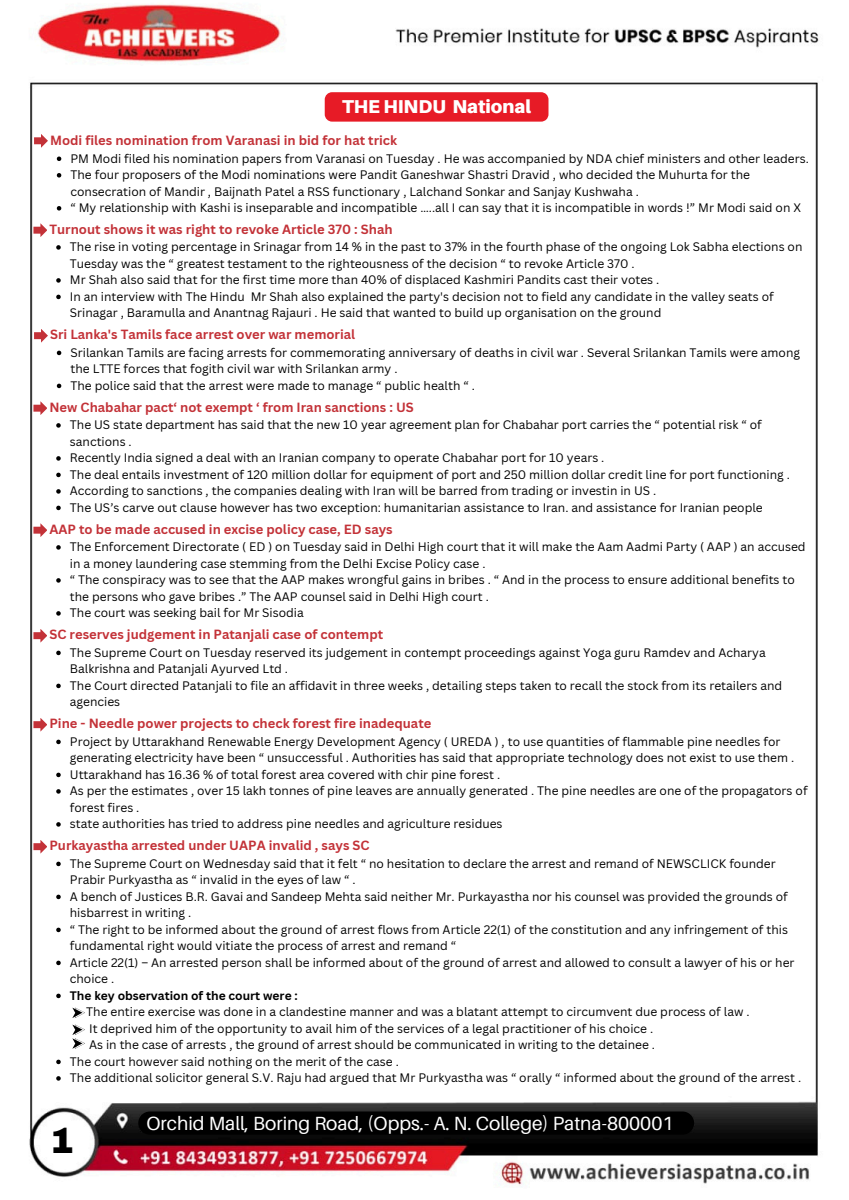
<style>
.page{position:relative;width:849px;height:1200px;background:#fff}
.page>*{position:absolute;margin:0;border:0;box-sizing:border-box;transform-origin:0 0}
.t1{font:900 36px "Archivo";color:#000}
.t2{font:19.1px "Aileron";color:#fff}
.t3{font:900 18.6px "Aileron";color:#fff}
.t4{font:700 13px "Canva Sans";color:#c33238}
.t5{font:12px/16.5px "Canva Sans";color:#000}
.t6{font:700 12px "Canva Sans";color:#000}
</style>
<div class="page">
<img style="left:29px;top:4px;width:790px;height:1183px">
<svg style="left:34px;top:134px;width:14px;height:14px"></svg>
<svg style="left:33px;top:223px;width:14px;height:14px"></svg>
<svg style="left:34px;top:329px;width:14px;height:14px"></svg>
<svg style="left:33px;top:401px;width:14px;height:14px"></svg>
<svg style="left:33px;top:523px;width:14px;height:14px"></svg>
<svg style="left:33px;top:629px;width:14px;height:14px"></svg>
<svg style="left:33px;top:718px;width:14px;height:14px"></svg>
<svg style="left:33px;top:840px;width:14px;height:14px"></svg>
<svg style="left:56px;top:862px;width:5px;height:4px"></svg>
<svg style="left:56px;top:895px;width:5px;height:4px"></svg>
<svg style="left:56px;top:928px;width:5px;height:4px"></svg>
<svg style="left:56px;top:961px;width:5px;height:4px"></svg>
<svg style="left:56px;top:994px;width:5px;height:4px"></svg>
<svg style="left:56px;top:1060px;width:5px;height:4px"></svg>
<svg style="left:56px;top:1076px;width:5px;height:5px"></svg>
<svg style="left:72px;top:1008px;width:13px;height:10px"></svg>
<svg style="left:57px;top:157px;width:4px;height:4px"></svg>
<svg style="left:57px;top:173px;width:4px;height:5px"></svg>
<svg style="left:57px;top:206px;width:4px;height:5px"></svg>
<svg style="left:56px;top:245px;width:5px;height:5px"></svg>
<svg style="left:56px;top:278px;width:5px;height:5px"></svg>
<svg style="left:56px;top:295px;width:5px;height:4px"></svg>
<svg style="left:324px;top:92px;width:224px;height:30px;background:#e7212c"></svg>
<div style="left:138px;top:1112px;width:556px;height:23px;background:#000;border-radius:12px"></div>
<svg style="left:57px;top:351px;width:4px;height:4px"></svg>
<svg style="left:57px;top:384px;width:4px;height:4px"></svg>
<svg style="left:56px;top:423px;width:5px;height:5px"></svg>
<svg style="left:56px;top:456px;width:5px;height:5px"></svg>
<svg style="left:56px;top:473px;width:5px;height:4px"></svg>
<svg style="left:56px;top:489px;width:5px;height:5px"></svg>
<svg style="left:56px;top:506px;width:5px;height:4px"></svg>
<svg style="left:56px;top:545px;width:5px;height:5px"></svg>
<svg style="left:56px;top:578px;width:5px;height:5px"></svg>
<svg style="left:56px;top:611px;width:5px;height:5px"></svg>
<svg style="left:56px;top:651px;width:5px;height:4px"></svg>
<svg style="left:56px;top:684px;width:5px;height:4px"></svg>
<svg style="left:56px;top:740px;width:5px;height:4px"></svg>
<svg style="left:56px;top:773px;width:5px;height:4px"></svg>
<svg style="left:56px;top:789px;width:5px;height:5px"></svg>
<svg style="left:56px;top:822px;width:5px;height:5px"></svg>
<svg style="left:72px;top:1025px;width:13px;height:24px"></svg>
<p class="t3" style="left:342px;top:95px;width:190px">THE HINDU National</p>
<p class="t4" style="left:50px;top:131px;width:348px">Modi files nomination from Varanasi in bid for hat trick</p>
<h3 class="t5" style="left:70px;top:150px;width:739px">PM Modi filed his nomination papers from Varanasi on Tuesday . He was accompanied by NDA chief ministers and other leaders.</h3>
<p class="t5" style="left:70px;top:166px;width:680px">The four proposers of the Modi nominations were Pandit Ganeshwar Shastri Dravid , who decided the Muhurta for the consecration of Mandir , Baijnath Patel a RSS functionary , Lalchand Sonkar and Sanjay Kushwaha .</p>
<p class="t5" style="left:70px;top:199px;width:731px">“ My relationship with Kashi is inseparable and incompatible …..all I can say that it is incompatible in words !” Mr Modi said on X</p>
<p class="t4" style="left:49px;top:220px;width:344px">Turnout shows it was right to revoke Article 370 : Shah</p>
<p class="t5" style="left:70px;top:238px;width:733px">The rise in voting percentage in Srinagar from 14 % in the past to 37% in the fourth phase of the ongoing Lok Sabha elections on<br>Tuesday was the “ greatest testament to the righteousness of the decision “ to revoke Article 370 .</p>
<p class="t5" style="left:70px;top:271px;width:590px">Mr Shah also said that for the first time more than 40% of displaced Kashmiri Pandits cast their votes .</p>
<h3 class="t5" style="left:70px;top:288px;width:705px">In an interview with The Hindu Mr Shah also explained the party's decision not to field any candidate in the valley seats of<br>Srinagar , Baramulla and Anantnag Rajauri . He said that wanted to build up organisation on the ground</h3>
<h3 class="t4" style="left:50px;top:326px;width:306px">Sri Lanka's Tamils face arrest over war memorial</h3>
<p class="t5" style="left:70px;top:344px;width:731px">Srilankan Tamils are facing arrests for commemorating anniversary of deaths in civil war . Several Srilankan Tamils were among the LTTE forces that fogith civil war with Srilankan army .</p>
<p class="t5" style="left:70px;top:377px;width:406px">The police said that the arrest were made to manage “ public health “ .</p>
<h3 class="t4" style="left:49px;top:398px;width:366px">New Chabahar pact‘ not exempt ‘ from Iran sanctions : US</h3>
<p class="t5" style="left:70px;top:416px;width:693px">The US state department has said that the new 10 year agreement plan for Chabahar port carries the “ potential risk “ of sanctions .</p>
<p class="t5" style="left:70px;top:449px;width:536px">Recently India signed a deal with an Iranian company to operate Chabahar port for 10 years .</p>
<p class="t5" style="left:70px;top:466px;width:721px">The deal entails investment of 120 million dollar for equipment of port and 250 million dollar credit line for port functioning .</p>
<p class="t5" style="left:70px;top:482px;width:587px">According to sanctions , the companies dealing with Iran will be barred from trading or investin in US .</p>
<h3 class="t5" style="left:70px;top:499px;width:694px">The US’s carve out clause however has two exception: humanitarian assistance to Iran. and assistance for Iranian people</h3>
<p class="t4" style="left:49px;top:520px;width:344px">AAP to be made accused in excise policy case, ED says</p>
<p class="t5" style="left:70px;top:538px;width:737px">The Enforcement Directorate ( ED ) on Tuesday said in Delhi High court that it will make the Aam Aadmi Party ( AAP ) an accused in a money laundering case stemming from the Delhi Excise Policy case .</p>
<p class="t5" style="left:70px;top:571px;width:726px">“ The conspiracy was to see that the AAP makes wrongful gains in bribes . “ And in the process to ensure additional benefits to the persons who gave bribes .” The AAP counsel said in Delhi High court .</p>
<p class="t5" style="left:70px;top:604px;width:235px">The court was seeking bail for Mr Sisodia</p>
<p class="t4" style="left:49px;top:626px;width:335px">SC reserves judgement in Patanjali case of contempt</p>
<p class="t5" style="left:70px;top:644px;width:697px">The Supreme Court on Tuesday reserved its judgement in contempt proceedings against Yoga guru Ramdev and Acharya<br>Balkrishna and Patanjali Ayurved Ltd .</p>
<p class="t5" style="left:70px;top:677px;width:713px">The Court directed Patanjali to file an affidavit in three weeks , detailing steps taken to recall the stock from its retailers and agencies</p>
<p class="t4" style="left:49px;top:715px;width:383px">Pine - Needle power projects to check forest fire inadequate</p>
<p class="t5" style="left:70px;top:733px;width:725px">Project by Uttarakhand Renewable Energy Development Agency ( UREDA ) , to use quantities of flammable pine needles for generating electricity have been “ unsuccessful . Authorities has said that appropriate technology does not exist to use them .</p>
<p class="t5" style="left:70px;top:766px;width:432px">Uttarakhand has 16.36 % of total forest area covered with chir pine forest .</p>
<p class="t5" style="left:70px;top:782px;width:739px">As per the estimates , over 15 lakh tonnes of pine leaves are annually generated . The pine needles are one of the propagators of forest fires .</p>
<p class="t5" style="left:70px;top:815px;width:434px">state authorities has tried to address pine needles and agriculture residues</p>
<h1 class="t4" style="left:49px;top:837px;width:321px">Purkayastha arrested under UAPA invalid , says SC</h1>
<h3 class="t5" style="left:70px;top:855px;width:707px">The Supreme Court on Wednesday said that it felt “ no hesitation to declare the arrest and remand of NEWSCLICK founder<br>Prabir Purkyastha as “ invalid in the eyes of law “ .</h3>
<p class="t5" style="left:70px;top:888px;width:719px">A bench of Justices B.R. Gavai and Sandeep Mehta said neither Mr. Purkayastha nor his counsel was provided the grounds of hisbarrest in writing .</p>
<p class="t5" style="left:70px;top:921px;width:719px">“ The right to be informed about the ground of arrest flows from Article 22(1) of the constitution and any infringement of this fundamental right would vitiate the process of arrest and remand “</p>
<p class="t5" style="left:70px;top:954px;width:726px">Article 22(1) – An arrested person shall be informed about of the ground of arrest and allowed to consult a lawyer of his or her choice .</p>
<h3 class="t6" style="left:70px;top:987px;width:229px">The key observation of the court were :</h3>
<p class="t5" style="left:86px;top:1003px;width:664px">The entire exercise was done in a clandestine manner and was a blatant attempt to circumvent due process of law .</p>
<p class="t5" style="left:89px;top:1020px;width:565px">It deprived him of the opportunity to avail him of the services of a legal practitioner of his choice .</p>
<p class="t5" style="left:89px;top:1036px;width:567px">As in the case of arrests , the ground of arrest should be communicated in writing to the detainee .</p>
<h3 class="t5" style="left:70px;top:1053px;width:330px">The court however said nothing on the merit of the case .</h3>
<p class="t5" style="left:70px;top:1069px;width:732px">The additional solicitor general S.V. Raju had argued that Mr Purkyastha was “ orally “ informed about the ground of the arrest .</p>
<p class="t1" style="left:50px;top:1122px;width:26px">1</p>
<p class="t2" style="left:146px;top:1111px;width:528px">Orchid Mall, Boring Road, (Opps.- A. N. College) Patna-800001</p>
</div>
